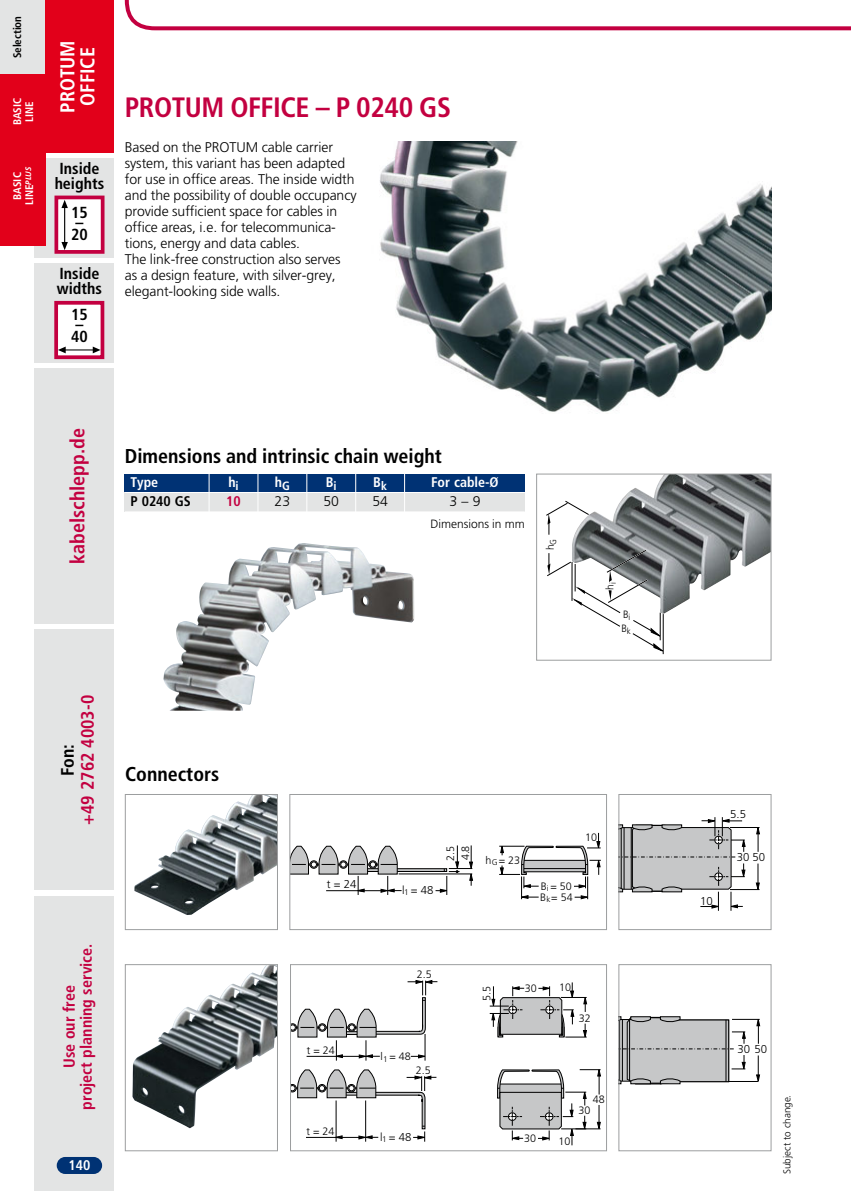
<style>
.page{position:relative;width:851px;height:1191px;background:#fff}
.page>*{position:absolute;margin:0;border:0;box-sizing:border-box;transform-origin:0 0}
.t1{font:700 condensed 28px "Frutiger LT Com";letter-spacing:-.015em;color:#c30040}
.t2{font:700 condensed 20px "Frutiger LT Com";color:#000}
.t3{font:700 condensed 20px "Frutiger LT Com";color:#c30040}
.t4{font:700 condensed 20px/20px "Frutiger LT Com";color:#fff;text-align:center}
.t5{font:700 condensed 18px "Frutiger LT Com";color:#c30040}
.t6{font:700 condensed 18px "Frutiger LT Com";color:#000}
.t7{font:700 condensed 16px/15px "Frutiger LT Com";color:#000}
.t8{font:700 condensed 16px/17px "Frutiger LT Com";color:#c30040;text-align:center}
.t9{font:300 14px/16px "Frutiger LT Com";letter-spacing:-.005em;color:#000}
.t10{font:700 condensed 14px "Frutiger LT Com";color:#fff}
.t11{font:700 condensed 14px "Frutiger LT Com";color:#000}
.t12{font:700 condensed 14px "Frutiger LT Com";color:#c30040}
.t13{font:300 12px "Frutiger LT Com";color:#000}
.t14{font:300 11.4px "Frutiger LT Com";color:#000}
.t15{font:700 condensed 11px/12px "Frutiger LT Com";color:#fff;text-align:center}
.t16{font:700 condensed 11px "Frutiger LT Com";color:#000}
.t17{font:300 10.8px "Frutiger LT Com";color:#000}
.t18{font:300 10.6px/14.4px "Frutiger LT Com";color:#000;scale:.93 1}
.t19{font:300 10px "Frutiger LT";color:#000}
</style>
<div class="page">
<img style="left:380px;top:142px;width:391px;height:270px">
<svg style="left:289px;top:794px;width:483px;height:357px"></svg>
<img style="left:134px;top:796px;width:142px;height:119px">
<div style="left:125px;top:794px;width:153px;height:136px;border:1px solid #9c9e9f"></div>
<img style="left:132px;top:966px;width:144px;height:162px">
<div style="left:125px;top:964px;width:153px;height:187px;border:1px solid #9c9e9f"></div>
<img style="left:621px;top:475px;width:148px;height:139px">
<hr style="left:662px;top:614px;width:1px;height:40px;background:#000">
<div style="left:536px;top:473px;width:235px;height:187px;border:1px solid #9c9e9f"></div>
<img style="left:163px;top:543px;width:251px;height:167px">
<div style="left:125px;top:473px;width:84px;height:19px;background:#003274"></div>
<div style="left:209px;top:473px;width:49px;height:19px;background:#003274"></div>
<div style="left:258px;top:473px;width:49px;height:19px;background:#003274"></div>
<div style="left:307px;top:473px;width:48px;height:19px;background:#003274"></div>
<div style="left:355px;top:473px;width:49px;height:19px;background:#003274"></div>
<div style="left:404px;top:473px;width:120px;height:19px;background:#003274"></div>
<div style="left:125px;top:492px;width:84px;height:20px;background:#e3e4e4"></div>
<div style="left:209px;top:492px;width:49px;height:20px;background:#e3e4e4"></div>
<div style="left:258px;top:492px;width:49px;height:20px;background:#e3e4e4"></div>
<div style="left:307px;top:492px;width:48px;height:20px;background:#e3e4e4"></div>
<div style="left:355px;top:492px;width:49px;height:20px;background:#e3e4e4"></div>
<div style="left:404px;top:492px;width:120px;height:20px;background:#e3e4e4"></div>
<hr style="left:208px;top:473px;width:1px;height:39px;background:#fff">
<hr style="left:257px;top:473px;width:1px;height:39px;background:#fff">
<hr style="left:306px;top:473px;width:1px;height:39px;background:#fff">
<hr style="left:355px;top:473px;width:1px;height:39px;background:#fff">
<hr style="left:404px;top:473px;width:1px;height:39px;background:#fff">
<hr style="left:125px;top:492px;width:399px;height:1px;background:#fff">
<hr style="left:125px;top:511px;width:399px;height:1px;background:#fff">
<div style="left:34px;top:159px;width:79px;height:99px;background:#e3e4e4"></div>
<div style="left:0;top:0;width:45px;height:97px;background:#e3e4e4"></div>
<div style="left:0;top:74px;width:45px;height:97px;background:#e2001a"></div>
<div style="left:0;top:149px;width:45px;height:97px;background:#e2001a"></div>
<div style="left:34px;top:369px;width:79px;height:255px;background:#e3e4e4"></div>
<div style="left:34px;top:629px;width:79px;height:261px;background:#e3e4e4"></div>
<div style="left:34px;top:896px;width:79px;height:295px;background:#e3e4e4"></div>
<div style="left:45px;top:0;width:68px;height:153px;background:#e2001a"></div>
<div style="left:57px;top:1157px;width:45px;height:17px;background:#003274;border-radius:9px"></div>
<div style="left:56px;top:197px;width:47px;height:55px;background:#fff"></div>
<div style="left:54px;top:196px;width:50px;height:58px;border:4px solid #c30040"></div>
<hr style="left:64px;top:206px;width:1px;height:38px;background:#000">
<svg style="left:61px;top:200px;width:7px;height:8px"></svg>
<svg style="left:61px;top:242px;width:7px;height:8px"></svg>
<div style="left:34px;top:264px;width:79px;height:99px;background:#e3e4e4"></div>
<div style="left:56px;top:303px;width:46px;height:54px;background:#fff"></div>
<div style="left:54px;top:301px;width:50px;height:58px;border:4px solid #c30040"></div>
<hr style="left:64px;top:349px;width:30px;height:1px;background:#000">
<svg style="left:93px;top:346px;width:7px;height:7px"></svg>
<svg style="left:58px;top:346px;width:8px;height:7px"></svg>
<svg style="left:125px;top:0;width:725px;height:31px"></svg>
<svg style="left:546px;top:501px;width:117px;height:151px"></svg>
<p class="t16" style="left:13px;top:58px;width:44px;rotate:-90deg">Selection</p>
<p class="t15" style="left:12px;top:125px;width:29px;rotate:-90deg">BASIC<br>LINE</p>
<p class="t15" style="left:12px;top:205px;width:40px;rotate:-90deg">BASIC<br>LINE<sup>PLUS</sup></p>
<h2 class="t4" style="left:59px;top:113px;width:74px;rotate:-90deg">PROTUM<br>OFFICE</h2>
<p class="t7" style="left:55px;top:162px;width:51px">Inside heights</p>
<p class="t7" style="left:71px;top:206px;width:18px">15</p>
<p class="t7" style="left:71px;top:217px;width:18px;line-height:12px">–<br>20</p>
<p class="t7" style="left:57px;top:267px;width:47px">Inside widths</p>
<p class="t7" style="left:71px;top:308px;width:18px">15</p>
<p class="t7" style="left:71px;top:320px;width:18px;line-height:12px">–<br>40</p>
<h1 class="t1" style="left:125px;top:96px;width:327px">PROTUM OFFICE – P 0240 GS</h1>
<p class="t9" style="left:125px;top:140px;width:233px">Based on the PROTUM cable carrier system, this variant has been adapted for use in office areas. The inside width and the possibility of double occupancy provide sufficient space for cables in office areas, i.e. for telecommunica - tions, energy and data cables.<br>The link-free construction also serves<br>as a design feature, with silver-grey, elegant-looking side walls.</p>
<h2 class="t3" style="left:69px;top:564px;width:137px;rotate:-90deg">kabelschlepp.de</h2>
<p class="t5" style="left:80px;top:825px;width:131px;rotate:-90deg">+49 2762 4003-0</p>
<p class="t6" style="left:60px;top:776px;width:34px;rotate:-90deg">Fon:</p>
<p class="t8" style="left:62px;top:1109px;width:167px;rotate:-90deg">Use our free<br>project planning service.</p>
<p class="t10" style="left:68px;top:1159px;width:23px">140</p>
<h2 class="t2" style="left:125px;top:448px;width:318px">Dimensions and intrinsic chain weight</h2>
<p class="t10" style="left:130px;top:476px;width:29px">Type</p>
<p class="t10" style="left:228px;top:476px;width:12px">h<sub>i</sub></p>
<p class="t10" style="left:275px;top:476px;width:17px">h<sub>G</sub></p>
<p class="t10" style="left:326px;top:476px;width:12px">B<sub>i</sub></p>
<p class="t10" style="left:373px;top:476px;width:15px">B<sub>k</sub></p>
<p class="t10" style="left:431px;top:476px;width:69px">For cable-Ø</p>
<p class="t11" style="left:130px;top:496px;width:62px">P 0240 GS</p>
<p class="t12" style="left:226px;top:496px;width:16px">10</p>
<p class="t9" style="left:274px;top:494px;width:17px">23</p>
<p class="t9" style="left:323px;top:494px;width:17px">50</p>
<p class="t9" style="left:372px;top:494px;width:17px">54</p>
<p class="t9" style="left:449px;top:494px;width:33px">3 – 9</p>
<p class="t13" style="left:430px;top:519px;width:96px">Dimensions in mm</p>
<p class="t18" style="left:621px;top:607px;width:12px">B<sub>i<br></sub>B<sub>k</sub></p>
<h2 class="t2" style="left:125px;top:765px;width:96px">Connectors</h2>
<p class="t14" style="left:327px;top:877px;width:31px">t = 24</p>
<p class="t14" style="left:402px;top:883px;width:33px">l<sub>1</sub> = 48</p>
<p class="t17" style="left:459px;top:860px;width:16px;rotate:-90deg">4.8</p>
<p class="t17" style="left:444px;top:860px;width:16px;rotate:-90deg">2.5</p>
<p class="t17" style="left:485px;top:854px;width:36px">h<sub>G</sub> = 23</p>
<p class="t17" style="left:585px;top:831px;width:13px">10</p>
<p class="t17" style="left:541px;top:879px;width:32px">B<sub>i</sub> = 50</p>
<p class="t17" style="left:540px;top:890px;width:34px">B<sub>k</sub> = 54</p>
<p class="t17" style="left:307px;top:1044px;width:29px">t = 24</p>
<p class="t17" style="left:306px;top:1125px;width:29px">t = 24</p>
<p class="t17" style="left:417px;top:968px;width:16px">2.5</p>
<p class="t17" style="left:380px;top:1050px;width:32px">l<sub>1</sub> = 48</p>
<p class="t17" style="left:416px;top:1063px;width:16px">2.5</p>
<p class="t14" style="left:380px;top:1130px;width:33px">l<sub>1</sub> = 48</p>
<p class="t17" style="left:480px;top:1000px;width:16px;rotate:-90deg">5.5</p>
<p class="t17" style="left:524px;top:981px;width:13px">30</p>
<p class="t17" style="left:559px;top:980px;width:13px">10</p>
<p class="t17" style="left:578px;top:1011px;width:13px">32</p>
<p class="t17" style="left:524px;top:1131px;width:13px">30</p>
<p class="t17" style="left:592px;top:1093px;width:13px">48</p>
<p class="t17" style="left:578px;top:1104px;width:13px">30</p>
<p class="t17" style="left:558px;top:1135px;width:13px">10</p>
<p class="t14" style="left:700px;top:894px;width:14px">10</p>
<p class="t14" style="left:730px;top:807px;width:17px">5.5</p>
<p class="t14" style="left:736px;top:850px;width:30px">30 50</p>
<p class="t14" style="left:737px;top:1042px;width:31px">30 50</p>
<p class="t19" style="left:782px;top:1174px;width:81px;rotate:-90deg">Subject to change.</p>
</div>
